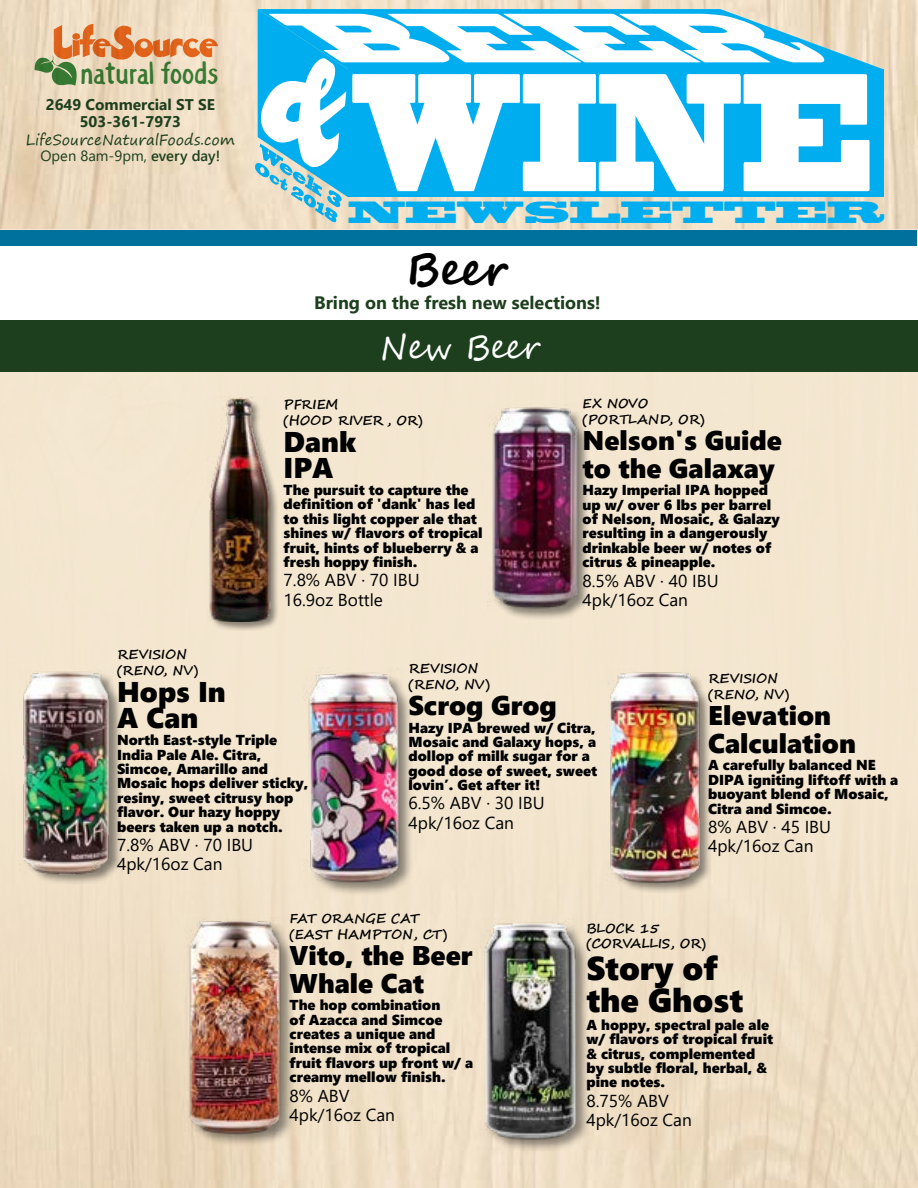
<style>
.page{position:relative;width:918px;height:1188px;background:#fff}
.page>*{position:absolute;margin:0;border:0;box-sizing:border-box;transform-origin:0 0}
.t1{font:700 45px "Segoe Script";color:#000}
.t2{font:33px/31.7px "Segoe UI Black";color:#000}
.t3{font:33px "Segoe Script";letter-spacing:-.005em;color:#fff}
.t4{font:31.35px "Grocery Rounded";color:#3c8b42}
.t5{font:28.65px "Blackoak Std";color:#00aeef}
.t6{font:28.5px/25.5px "Segoe UI Black";color:#000}
.t7{font:27px/27.9px "Segoe UI Black";color:#000}
.t8{font:700 18px "Segoe UI";color:#1d3f1d}
.t9{font:17.25px "Segoe UI";color:#000}
.t10{font:700 15.45px/16.5px "Segoe UI";color:#1d3f1d;text-align:center}
.t11{font:14.7px "Segoe Print";color:#1d3f1d}
.t12{font:14.7px "Segoe UI";color:#1d3f1d}
.t13{font:14.4px/14.4px "Segoe UI Black";color:#000}
.t14{font:700 12.9px/15.6px "Segoe Script";color:#000}
.s1{font-size:32.55px}
.s2{font-size:34.5px}
.s3{font-weight:600}
</style>
<div class="page">
<img style="left:0;top:0;width:918px;height:1188px">
<div style="left:0;top:230px;width:917px;height:958px;background:#f5e8d2"></div>
<div style="left:0;top:238px;width:918px;height:110px;background:#fff"></div>
<div style="left:0;top:320px;width:918px;height:52px;background:#1d3f1d"></div>
<div style="left:0;top:230px;width:917px;height:16px;background:#00719c"></div>
<svg style="left:35px;top:22px;width:183px;height:64px;background:#dfbc95"></svg>
<svg style="left:255px;top:9px;width:628px;height:214px"></svg>
<div style="left:493px;top:408px;width:98px;height:212px;background:#000;opacity:.44"></div>
<img style="left:490px;top:407px;width:94px;height:202px">
<div style="left:309px;top:673px;width:105px;height:224px;background:#000;opacity:.44"></div>
<img style="left:305px;top:669px;width:100px;height:218px">
<div style="left:190px;top:920px;width:105px;height:226px;background:#000;opacity:.44"></div>
<img style="left:185px;top:918px;width:101px;height:219px">
<div style="left:25px;top:672px;width:97px;height:213px;background:#000;opacity:.44"></div>
<img style="left:20px;top:671px;width:93px;height:205px">
<div style="left:484px;top:922px;width:106px;height:231px;background:#000;opacity:.44"></div>
<img style="left:480px;top:919px;width:101px;height:224px">
<div style="left:611px;top:673px;width:101px;height:221px;background:#000;opacity:.44"></div>
<img style="left:608px;top:672px;width:95px;height:214px">
<div style="left:210px;top:398px;width:69px;height:233px;background:#000;opacity:.44"></div>
<img style="left:209px;top:396px;width:64px;height:226px">
<h3 class="t4" style="left:82px;top:59px;width:138px"><span class="s1">n</span>a<span class="s2">t</span>ural foods</h3>
<p class="t10" style="left:46px;top:95px;width:171px">2649 Commercial ST SE<br>503-361-7973</p>
<p class="t11" style="left:26px;top:126px;width:211px">LifeSourceNaturalFoods.com</p>
<p class="t12" style="left:41px;top:142px;width:181px">Open 8am-9pm, <span class="s3">every day!</span></p>
<h3 class="t5" style="left:348px;top:194px;width:538px">NEWSLETTER</h3>
<h1 class="t1" style="left:405px;top:234px;width:105px">Beer</h1>
<p class="t8" style="left:314px;top:286px;width:288px">Bring on the fresh new selections!</p>
<h2 class="t3" style="left:380px;top:321px;width:160px">New Beer</h2>
<p class="t14" style="left:284px;top:397px;width:141px">PFRIEM<br>(HOOD RIVER , OR)</p>
<h3 class="t6" style="left:284px;top:428px;width:74px">Dank<br>IPA</h3>
<p class="t13" style="left:284px;top:482px;width:201px">The pursuit to capture the definition of 'dank' has led to this light copper ale that shines w/ flavors of tropical fruit, hints of blueberry &amp; a fresh hoppy finish.</p>
<p class="t14" style="left:583px;top:396px;width:124px">EX NOVO (PORTLAND, OR)</p>
<h3 class="t7" style="left:583px;top:425px;width:201px">Nelson's Guide to the Galaxay</h3>
<p class="t13" style="left:583px;top:482px;width:199px">Hazy Imperial IPA hopped up w/ over 6 lbs per barrel of Nelson, Mosaic, &amp; Galazy resulting in a dangerously drinkable beer w/ notes of citrus &amp; pineapple.</p>
<p class="t9" style="left:284px;top:564px;width:138px">7.8% ABV · 70 IBU</p>
<p class="t9" style="left:583px;top:564px;width:138px">8.5% ABV · 40 IBU</p>
<p class="t9" style="left:284px;top:583px;width:101px">16.9oz Bottle</p>
<p class="t9" style="left:583px;top:584px;width:107px">4pk/16oz Can</p>
<p class="t14" style="left:117px;top:647px;width:83px">REVISION (RENO, NV)</p>
<h3 class="t6" style="left:117px;top:678px;width:110px">Hops In<br>A Can</h3>
<p class="t13" style="left:117px;top:732px;width:193px">North East-style Triple<br>India Pale Ale. Citra,<br>Simcoe, Amarillo and<br>Mosaic hops deliver sticky, resiny, sweet citrusy hop flavor. Our hazy hoppy beers taken up a notch.</p>
<p class="t9" style="left:117px;top:829px;width:138px">7.8% ABV · 70 IBU</p>
<p class="t9" style="left:117px;top:848px;width:107px">4pk/16oz Can</p>
<p class="t14" style="left:409px;top:661px;width:83px">REVISION (RENO, NV)</p>
<h3 class="t7" style="left:409px;top:690px;width:150px">Scrog Grog</h3>
<p class="t13" style="left:409px;top:719px;width:190px">Hazy IPA brewed w/ Citra,<br>Mosaic and Galaxy hops, a dollop of milk sugar for a good dose of sweet, sweet lovin’. Get after it!</p>
<p class="t9" style="left:409px;top:787px;width:138px">6.5% ABV · 30 IBU</p>
<p class="t9" style="left:409px;top:806px;width:107px">4pk/16oz Can</p>
<p class="t14" style="left:708px;top:671px;width:83px">REVISION (RENO, NV)</p>
<h3 class="t7" style="left:708px;top:700px;width:149px">Elevation<br>Calculation</h3>
<p class="t13" style="left:708px;top:757px;width:192px">A carefully balanced NE<br>DIPA igniting liftoff with a buoyant blend of Mosaic,<br>Citra and Simcoe.</p>
<p class="t9" style="left:708px;top:810px;width:125px">8% ABV · 45 IBU</p>
<p class="t9" style="left:708px;top:830px;width:107px">4pk/16oz Can</p>
<p class="t14" style="left:290px;top:911px;width:159px">FAT ORANGE CAT (EAST HAMPTON, CT)</p>
<h3 class="t7" style="left:290px;top:940px;width:185px">Vito, the Beer<br>Whale Cat</h3>
<p class="t13" style="left:290px;top:997px;width:185px">The hop combination<br>of Azacca and Simcoe creates a unique and intense mix of tropical fruit flavors up front w/ a creamy mellow finish.</p>
<p class="t9" style="left:290px;top:1079px;width:61px">8% ABV</p>
<p class="t9" style="left:290px;top:1098px;width:107px">4pk/16oz Can</p>
<p class="t14" style="left:586px;top:921px;width:121px">BLOCK 15 (CORVALLIS, OR)</p>
<h2 class="t2" style="left:586px;top:951px;width:158px">Story of the Ghost</h2>
<p class="t13" style="left:586px;top:1017px;width:188px">A hoppy, spectral pale ale w/ flavors of tropical fruit &amp; citrus, complemented by subtle floral, herbal, &amp; pine notes.</p>
<p class="t9" style="left:586px;top:1084px;width:84px">8.75% ABV</p>
<p class="t9" style="left:586px;top:1104px;width:107px">4pk/16oz Can</p>
</div>
